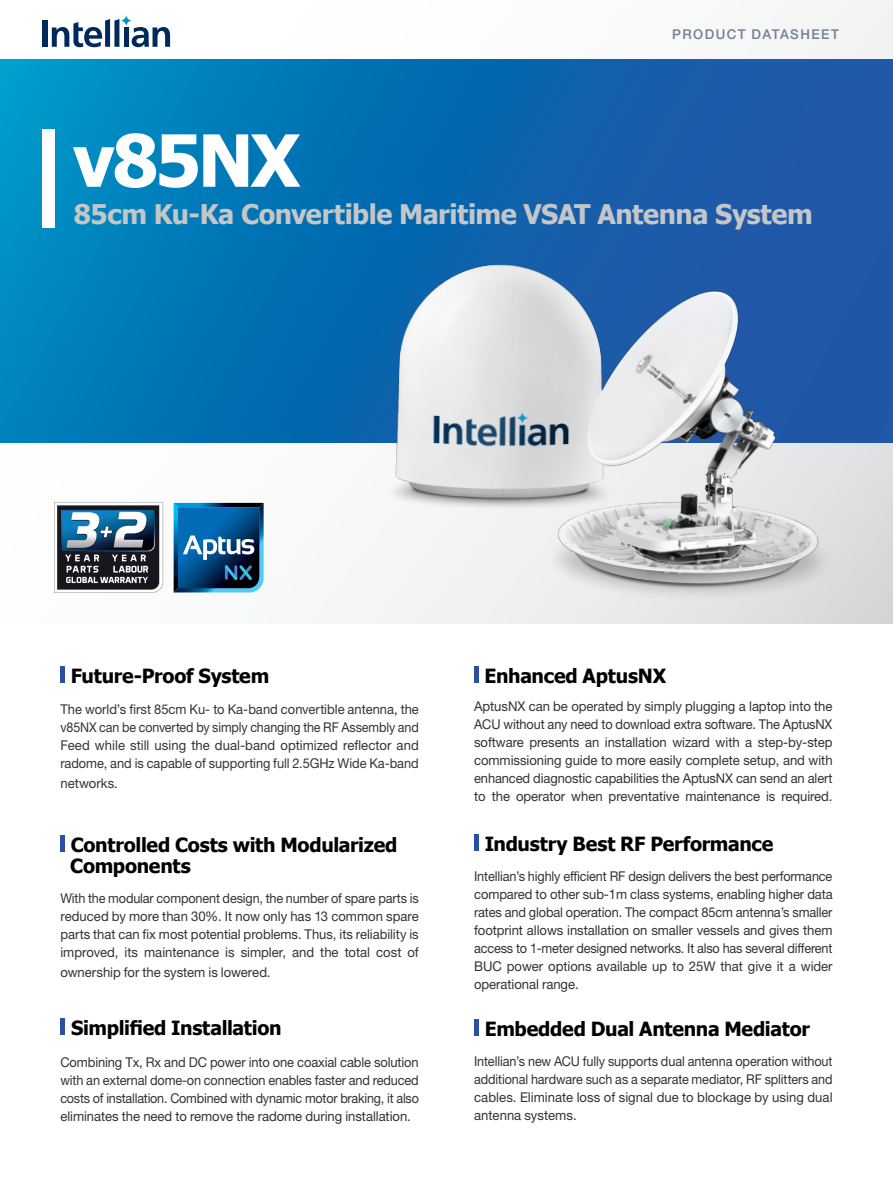
<style>
.page{position:relative;width:893px;height:1187px;background:#fff}
.page>*{position:absolute;margin:0;border:0;box-sizing:border-box;transform-origin:0 0}
.t1{font:700 72px "Tahoma";letter-spacing:-.04em;color:#fff}
.t2{font:700 27px "Tahoma";letter-spacing:-.02em;color:#c4c6c7}
.t3{font:700 19.5px/21px "Tahoma";letter-spacing:-.015em;color:#000}
.t4{font:13.5px/18px "Helvetica Neue LT Std";letter-spacing:-.005em;color:#333234;text-align:justify;scale:.94 1}
.t5{font:13.5px/18px "Helvetica Neue LT Std";letter-spacing:-.005em;color:#333234;text-align:justify}
.t6{font:13.5px/18px "Helvetica Neue LT Std";letter-spacing:-.005em;color:#333234;text-align:justify;scale:.96 1}
.t7{font:13.5px/18px "Helvetica Neue LT Std";color:#343335;text-align:justify;scale:.96 1}
.t8{font:500 13.5px "Helvetica Neue LT Std";letter-spacing:.11em;color:#727e94}
.t9{font:13.5px "Helvetica Neue LT Std";color:#343335}
</style>
<div class="page">
<div style="left:0;top:0;width:893px;height:623px;background:#fbfbfc"></div>
<svg style="left:0;top:60px;width:893px;height:382px;background:#086fb3"></svg>
<div style="left:43px;top:21px;width:5px;height:26px;background:#00295b"></div>
<svg style="left:52px;top:15px;width:118px;height:32px"></svg>
<div style="left:43px;top:129px;width:12px;height:99px;background:#fff"></div>
<div style="left:60px;top:666px;width:5px;height:16px;background:#2951a3"></div>
<div style="left:60px;top:835px;width:5px;height:17px;background:#2951a3"></div>
<div style="left:60px;top:1018px;width:5px;height:17px;background:#2951a3"></div>
<div style="left:474px;top:834px;width:5px;height:16px;background:#2951a3"></div>
<div style="left:474px;top:1019px;width:5px;height:16px;background:#2951a3"></div>
<img style="left:335px;top:230px;width:537px;height:453px">
<svg style="left:54px;top:502px;width:109px;height:90px"></svg>
<svg style="left:174px;top:503px;width:90px;height:89px;background:#1b5f8e"></svg>
<h1 class="t1" style="left:73px;top:110px;width:229px">v85NX</h1>
<p class="t8" style="left:672px;top:26px;width:168px">PRODUCT DATASHEET</p>
<h2 class="t2" style="left:74px;top:196px;width:741px">85cm Ku-Ka Convertible Maritime VSAT Antenna System</h2>
<h3 class="t3" style="left:71px;top:663px;width:200px">Future-Proof System</h3>
<p class="t7" style="left:60px;top:700px;width:375px">The world’s first 85cm Ku- to Ka-band convertible antenna, the v85NX can be converted by simply changing the RF Assembly and Feed while still using the dual-band optimized reflector and radome, and is capable of supporting full 2.5GHz Wide Ka-band</p>
<p class="t9" style="left:60px;top:774px;width:59px">networks.</p>
<h3 class="t3" style="left:70px;top:833px;width:329px">Controlled Costs with Modularized<br>Components</h3>
<p class="t4" style="left:60px;top:889px;width:383px">With the modular component design, the number of spare parts is reduced by more than 30%. It now only has 13 common spare parts that can fix most potential problems. Thus, its reliability is improved, its maintenance is simpler, and the total cost of</p>
<p class="t5" style="left:60px;top:962px;width:212px">ownership for the system is lowered.</p>
<h3 class="t3" style="left:71px;top:1016px;width:212px">Simplified Installation</h3>
<p class="t6" style="left:60px;top:1052px;width:375px">Combining Tx, Rx and DC power into one coaxial cable solution with an external dome-on connection enables faster and reduced costs of installation. Combined with dynamic motor braking, it also eliminates the need to remove the radome during installation.</p>
<h3 class="t3" style="left:485px;top:664px;width:183px">Enhanced AptusNX</h3>
<p class="t5" style="left:474px;top:697px;width:360px">AptusNX can be operated by simply plugging a laptop into the ACU without any need to download extra software. The AptusNX software presents an installation wizard with a step-by-step commissioning guide to more easily complete setup, and with enhanced diagnostic capabilities the AptusNX can send an alert to the operator when preventative maintenance is required.</p>
<h3 class="t3" style="left:485px;top:832px;width:290px">Industry Best RF Performance</h3>
<p class="t4" style="left:474px;top:866px;width:383px">Intellian’s highly efficient RF design delivers the best performance compared to other sub-1m class systems, enabling higher data rates and global operation. The compact 85cm antenna’s smaller footprint allows installation on smaller vessels and gives them access to 1-meter designed networks. It also has several different BUC power options available up to 25W that give it a wider operational range.</p>
<h3 class="t3" style="left:485px;top:1016px;width:327px">Embedded Dual Antenna Mediator</h3>
<p class="t4" style="left:474px;top:1051px;width:383px">Intellian’s new ACU fully supports dual antenna operation without additional hardware such as a separate mediator, RF splitters and cables. Eliminate loss of signal due to blockage by using dual antenna systems.</p>
</div>
